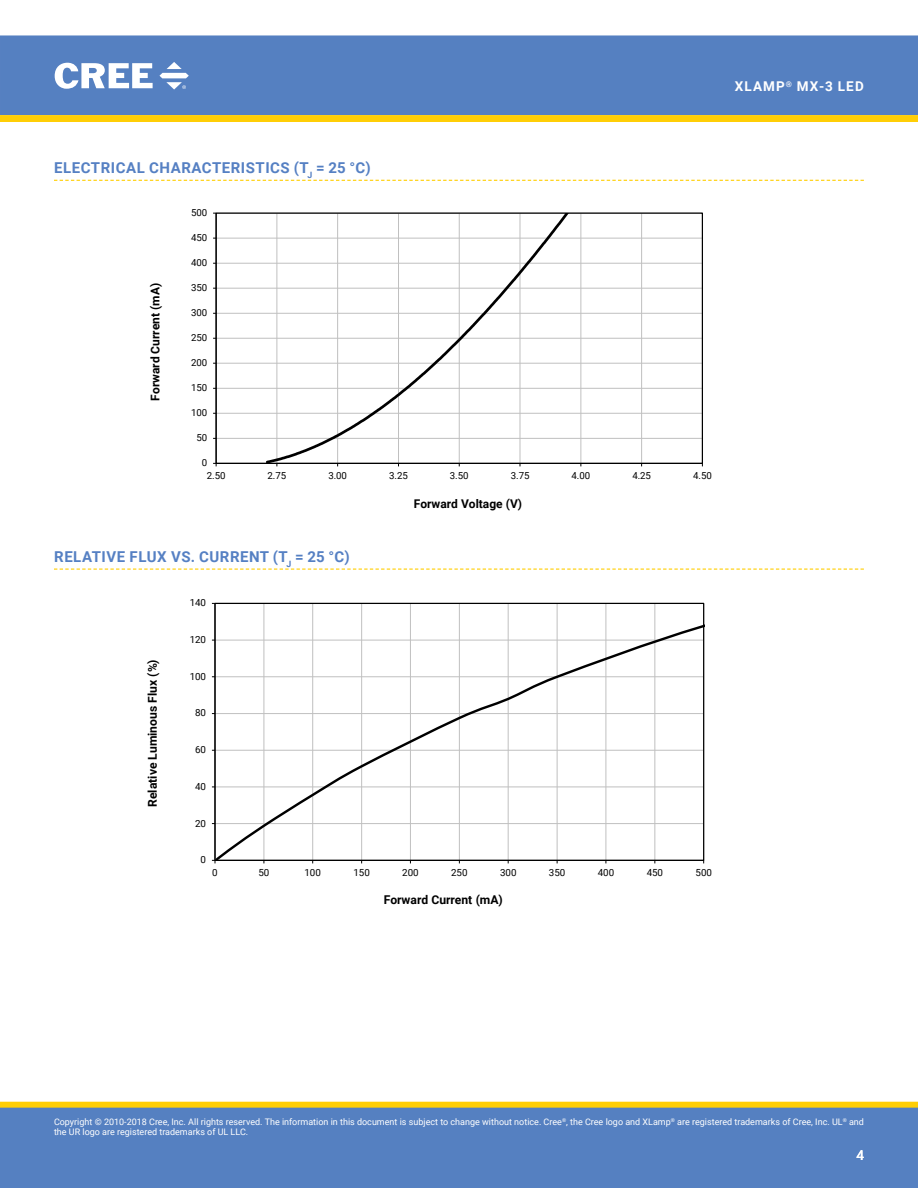
<style>
.page{position:relative;width:918px;height:1188px;background:#fff}
.page>*{position:absolute;margin:0;border:0;box-sizing:border-box;transform-origin:0 0}
.t1{font:700 15px "Roboto";letter-spacing:.035em;color:#5580c3}
.t2{font:700 13.5px "Roboto";letter-spacing:.085em;color:#fff}
.t3{font:13.5px "Roboto";color:#fff}
.t4{font:700 12.15px "Roboto";color:#000}
.t5{font:700 12px "Roboto";color:#000}
.t6{font:9.75px "Roboto";letter-spacing:-.01em;color:#000}
.t7{font:9.6px "Roboto";letter-spacing:-.01em;color:#000}
.t8{font:9px/10.8px "Roboto";color:#fff}
</style>
<div class="page">
<div style="left:1px;top:36px;width:916px;height:78px;background:#5580c1"></div>
<div style="left:0;top:35px;width:918px;height:80px;border:1px solid #5580c1"></div>
<svg style="left:55px;top:63px;width:98px;height:26px"></svg>
<svg style="left:159px;top:62px;width:30px;height:28px"></svg>
<div style="left:1px;top:1102px;width:916px;height:6px;background:#ffce06"></div>
<div style="left:0;top:1102px;width:918px;height:6px;border:1px solid #ffce06"></div>
<div style="left:0;top:1108px;width:918px;height:80px;background:#5580c1"></div>
<svg style="left:0;top:115px;width:918px;height:7px;background:#fece08"></svg>
<svg style="left:54px;top:180px;width:810px;height:1px"></svg>
<svg style="left:54px;top:569px;width:810px;height:1px"></svg>
<hr style="left:216px;top:438px;width:486px;height:1px;background:#c0c0c0">
<hr style="left:216px;top:413px;width:486px;height:1px;background:#c0c0c0">
<hr style="left:216px;top:388px;width:486px;height:1px;background:#c0c0c0">
<hr style="left:216px;top:363px;width:486px;height:1px;background:#c0c0c0">
<hr style="left:216px;top:338px;width:486px;height:1px;background:#c0c0c0">
<hr style="left:216px;top:313px;width:486px;height:1px;background:#c0c0c0">
<hr style="left:216px;top:288px;width:486px;height:1px;background:#c0c0c0">
<hr style="left:216px;top:263px;width:486px;height:1px;background:#c0c0c0">
<hr style="left:216px;top:238px;width:486px;height:1px;background:#c0c0c0">
<hr style="left:216px;top:213px;width:1px;height:250px;background:#000">
<hr style="left:216px;top:463px;width:486px;height:1px;background:#000">
<svg style="left:264px;top:213px;width:438px;height:250px"></svg>
<svg style="left:215px;top:603px;width:490px;height:258px"></svg>
<h2 class="t2" style="left:735px;top:77px;width:130px">XLamp<sup>®</sup> MX-3 LED</h2>
<h1 class="t1" style="left:54px;top:157px;width:19px">Elec</h1>
<h1 class="t1" style="left:91px;top:157px;width:36px">trical</h1>
<h1 class="t1" style="left:149px;top:157px;width:223px">Characteristics (T<sub>J</sub> = 25 °C)</h1>
<p class="t7" style="left:191px;top:206px;width:18px">500</p>
<p class="t7" style="left:191px;top:231px;width:18px">450</p>
<h3 class="t5" style="left:147px;top:401px;width:119px;rotate:-90deg">Forward Current (mA)</h3>
<p class="t7" style="left:191px;top:256px;width:18px">400</p>
<p class="t6" style="left:191px;top:281px;width:18px">350</p>
<p class="t7" style="left:191px;top:306px;width:18px">300</p>
<p class="t7" style="left:191px;top:331px;width:18px">250</p>
<p class="t7" style="left:191px;top:356px;width:18px">200</p>
<p class="t7" style="left:191px;top:381px;width:18px">150</p>
<p class="t7" style="left:191px;top:406px;width:18px">100</p>
<p class="t7" style="left:197px;top:431px;width:12px">50</p>
<p class="t7" style="left:202px;top:456px;width:7px">0</p>
<p class="t7" style="left:207px;top:468px;width:20px">2.50</p>
<p class="t7" style="left:268px;top:468px;width:20px">2.75</p>
<p class="t7" style="left:328px;top:468px;width:20px">3.00</p>
<p class="t7" style="left:389px;top:468px;width:20px">3.25</p>
<p class="t7" style="left:450px;top:468px;width:20px">3.50</p>
<p class="t7" style="left:511px;top:468px;width:20px">3.75</p>
<p class="t7" style="left:572px;top:468px;width:20px">4.00</p>
<p class="t7" style="left:632px;top:468px;width:20px">4.25</p>
<p class="t7" style="left:693px;top:468px;width:20px">4.50</p>
<h3 class="t5" style="left:414px;top:495px;width:110px">Forward Voltage (V)</h3>
<h1 class="t1" style="left:54px;top:546px;width:11px">Rela</h1>
<h1 class="t1" style="left:92px;top:546px;width:259px">tive Flux vs. Current (T<sub>J</sub> = 25 °C)</h1>
<p class="t6" style="left:190px;top:596px;width:18px">140</p>
<h3 class="t4" style="left:144px;top:807px;width:149px;rotate:-90deg">Relative Luminous Flux (%)</h3>
<p class="t6" style="left:190px;top:633px;width:18px">120</p>
<p class="t6" style="left:190px;top:669px;width:18px">100</p>
<p class="t6" style="left:195px;top:706px;width:12px">80</p>
<p class="t6" style="left:195px;top:743px;width:12px">60</p>
<p class="t6" style="left:195px;top:780px;width:12px">40</p>
<p class="t6" style="left:195px;top:816px;width:12px">20</p>
<p class="t6" style="left:201px;top:853px;width:7px">0</p>
<p class="t6" style="left:212px;top:866px;width:7px">0</p>
<p class="t6" style="left:258px;top:866px;width:12px">50</p>
<p class="t6" style="left:305px;top:866px;width:18px">100</p>
<p class="t6" style="left:353px;top:866px;width:18px">150</p>
<p class="t6" style="left:402px;top:866px;width:18px">200</p>
<p class="t6" style="left:451px;top:866px;width:18px">250</p>
<p class="t6" style="left:500px;top:866px;width:18px">300</p>
<p class="t6" style="left:549px;top:866px;width:18px">350</p>
<p class="t6" style="left:598px;top:866px;width:18px">400</p>
<p class="t6" style="left:647px;top:866px;width:18px">450</p>
<p class="t6" style="left:696px;top:866px;width:18px">500</p>
<h3 class="t4" style="left:384px;top:891px;width:121px">Forward Current (mA)</h3>
<p class="t8" style="left:54px;top:1116px;width:812px">Copyright © 2010-2018 Cree, Inc. All rights reserved. The information in this document is subject to change without notice. Cree<sup>®</sup>, the Cree logo and XLamp<sup>®</sup> are registered trademarks of Cree, Inc. UL<sup>®</sup> and the UR logo are registered trademarks of UL LLC.</p>
<h2 class="t3" style="left:856px;top:1145px;width:9px">4</h2>
</div>
